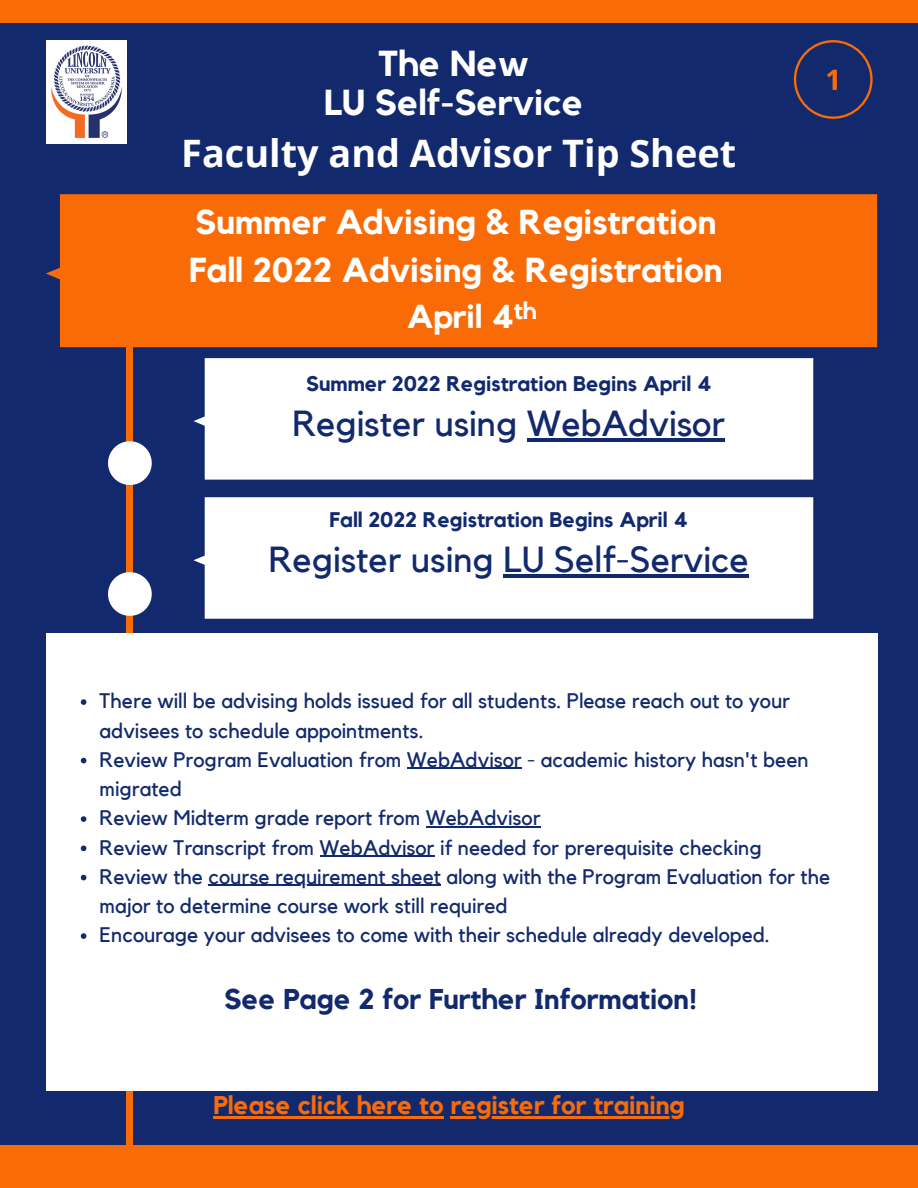
<style>
.page{position:relative;width:918px;height:1188px;background:#122a6d}
.page>*{position:absolute;margin:0;border:0;box-sizing:border-box;transform-origin:0 0}
.t1{font:700 37.8px "Open Sans";color:#fff}
.t2{font:36.15px "Kollektif";color:#122a6d}
.t3{font:700 36px "Kollektif";color:#fff}
.t4{font:700 34.5px "Kollektif";color:#fff}
.t5{font:700 33px "Kollektif";color:#fff}
.t6{font:700 28.5px "Kollektif";color:#122a6d}
.t7{font:700 25.5px "Kollektif";color:#f96b07}
.t8{font:700 24px "Kollektif";color:#fff}
.t9{font:700 21.15px "Kollektif";color:#122a6d}
.t10{font:21px/29.2px "Kollektif";color:#122a6d}
</style>
<div class="page">
<div style="left:126px;top:347px;width:7px;height:817px;background:#f96b07"></div>
<div style="left:46px;top:194px;width:831px;height:153px;background:#f96b07"></div>
<div style="left:193px;top:358px;width:620px;height:122px;background:#fff"></div>
<div style="left:193px;top:497px;width:620px;height:122px;background:#fff"></div>
<svg style="left:108px;top:441px;width:44px;height:44px"></svg>
<svg style="left:108px;top:572px;width:44px;height:44px"></svg>
<div style="left:0;top:1146px;width:918px;height:42px;background:#f96b07"></div>
<div style="left:0;top:0;width:918px;height:22px;background:#f96b07"></div>
<img style="left:46px;top:40px;width:80px;height:104px">
<div style="left:46px;top:633px;width:832px;height:458px;background:#fff"></div>
<svg style="left:794px;top:40px;width:79px;height:79px"></svg>
<hr style="left:213px;top:1116px;width:231px;height:2px;background:#f96b07">
<hr style="left:451px;top:1116px;width:234px;height:2px;background:#f96b07">
<hr style="left:503px;top:575px;width:246px;height:3px;background:#122a6d">
<hr style="left:527px;top:438px;width:198px;height:3px;background:#122a6d">
<svg style="left:81px;top:699px;width:5px;height:6px"></svg>
<svg style="left:81px;top:758px;width:5px;height:5px"></svg>
<hr style="left:407px;top:768px;width:115px;height:1px;background:#122a6d">
<svg style="left:81px;top:816px;width:5px;height:6px"></svg>
<hr style="left:426px;top:826px;width:115px;height:2px;background:#122a6d">
<svg style="left:81px;top:846px;width:5px;height:5px"></svg>
<hr style="left:320px;top:856px;width:115px;height:1px;background:#122a6d">
<svg style="left:81px;top:875px;width:5px;height:5px"></svg>
<hr style="left:209px;top:885px;width:232px;height:1px;background:#122a6d">
<svg style="left:81px;top:933px;width:5px;height:6px"></svg>
<p class="t3" style="left:378px;top:47px;width:152px">The New</p>
<p class="t3" style="left:324px;top:86px;width:261px">LU Self-Service</p>
<p class="t1" style="left:181px;top:127px;width:556px">Faculty and Advisor Tip Sheet</p>
<p class="t4" style="left:195px;top:206px;width:523px">Summer Advising &amp; Registration</p>
<p class="t4" style="left:189px;top:254px;width:535px">Fall 2022 Advising &amp; Registration</p>
<p class="t5" style="left:407px;top:301px;width:109px">April 4</p>
<p class="t8" style="left:514px;top:299px;width:24px">th</p>
<p class="t9" style="left:306px;top:374px;width:407px">Summer 2022 Registration Begins April 4</p>
<p class="t2" style="left:292px;top:406px;width:434px">Register using WebAdvisor</p>
<p class="t9" style="left:330px;top:510px;width:360px">Fall 2022 Registration Begins April 4</p>
<p class="t2" style="left:269px;top:543px;width:481px">Register using LU Self-Service</p>
<p class="t10" style="left:100px;top:687px;width:692px">There will be advising holds issued for all students. Please reach out to your advisees to schedule appointments.</p>
<p class="t10" style="left:100px;top:746px;width:711px">Review Program Evaluation from WebAdvisor - academic history hasn't been migrated</p>
<p class="t10" style="left:100px;top:804px;width:443px">Review Midterm grade report from WebAdvisor</p>
<p class="t10" style="left:100px;top:833px;width:664px">Review Transcript from WebAdvisor if needed for prerequisite checking</p>
<p class="t10" style="left:100px;top:863px;width:732px">Review the course requirement sheet along with the Program Evaluation for the major to determine course work still required</p>
<p class="t10" style="left:100px;top:921px;width:672px">Encourage your advisees to come with their schedule already developed.</p>
<p class="t6" style="left:224px;top:986px;width:475px">See Page 2 for Further Information!</p>
<p class="t7" style="left:213px;top:1093px;width:473px">Please click here to register for training</p>
</div>
